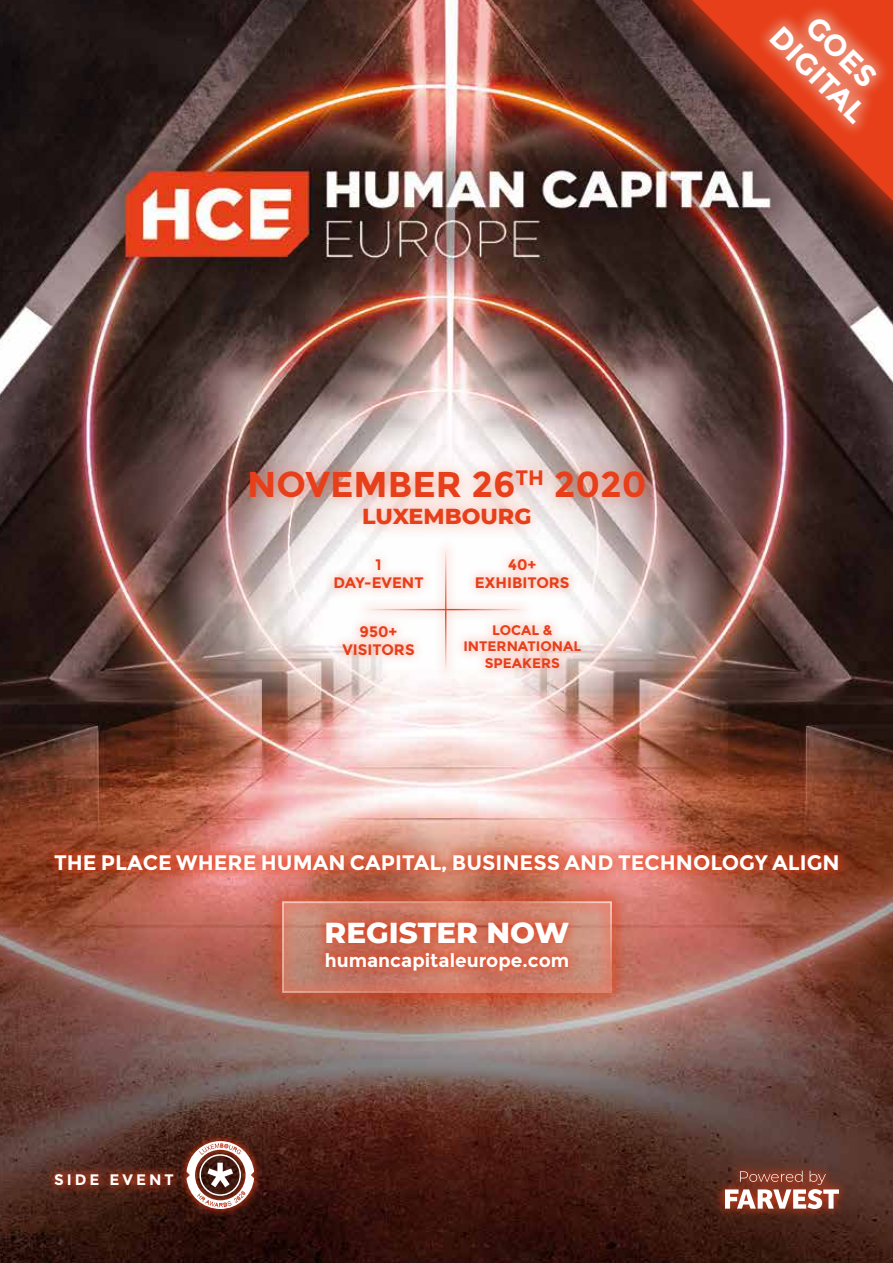
<style>
.page{position:relative;width:893px;height:1263px;background:#fff}
.page>*{position:absolute;margin:0;border:0;box-sizing:border-box;transform-origin:0 0}
.t1{font:700 35.85px "Montserrat";color:#e73f19}
.t2{font:700 30px "Montserrat";color:#fff}
.t3{font:800 29.4px "Montserrat";color:#fff}
.t4{font:800 22.2px "Montserrat";color:#e73f19}
.t5{font:700 21px "Montserrat";color:#fff}
.t6{font:700 18.75px "Montserrat";color:#fff}
.t7{font:700 15.15px/18.1px "Montserrat";color:#e73f19;text-align:center}
.t8{font:700 15.15px "Montserrat";letter-spacing:.2em;color:#fff}
.t9{font:700 13.8px/16.5px "Montserrat";color:#e73f19;text-align:center}
</style>
<div class="page">
<img style="left:0;top:0;width:893px;height:1263px">
<div style="left:42px;top:842px;width:809px;height:43px;background:#e73f19;opacity:.75"></div>
<div style="left:44px;top:1164px;width:140px;height:32px;background:#e73f19;opacity:.75"></div>
<div style="left:713px;top:1159px;width:137px;height:61px;background:#e73f19;opacity:.75"></div>
<svg style="left:725px;top:1171px;width:114px;height:38px"></svg>
<div style="left:268px;top:887px;width:358px;height:119px;background:#e73f19;opacity:.75"></div>
<svg style="left:282px;top:901px;width:330px;height:92px;background:#d18672"></svg>
<div style="left:313px;top:908px;width:269px;height:74px;background:#e73f19;opacity:.75"></div>
<div style="left:178px;top:1132px;width:84px;height:85px;background:#e73f19;opacity:.75"></div>
<svg style="left:187px;top:1141px;width:67px;height:68px"></svg>
<div style="left:324px;top:549px;width:267px;height:130px;background:#e73f19;opacity:.36"></div>
<div style="left:356px;top:598px;width:180px;height:23px;background:#e73f19;opacity:.36"></div>
<hr style="left:366px;top:609px;width:160px;height:1px;background:#e73f19">
<div style="left:434px;top:537px;width:23px;height:145px;background:#e73f19;opacity:.36"></div>
<hr style="left:445px;top:547px;width:1px;height:125px;background:#e73f19">
<div style="left:234px;top:454px;width:427px;height:87px;background:#e73f19;opacity:.36"></div>
<img style="left:630px;top:0;width:263px;height:263px">
<img style="left:670px;top:0;width:223px;height:225px">
<svg style="left:693px;top:0;width:200px;height:200px;background:#9d4531"></svg>
<h2 class="t2" style="left:823px;top:8px;width:88px;rotate:45deg">GOES</h2>
<h2 class="t2" style="left:788px;top:19px;width:123px;rotate:45deg">DIGITAL</h2>
<h1 class="t1" style="left:247px;top:463px;width:401px">NOVEMBER 26<sup>TH</sup> 2020</h1>
<p class="t4" style="left:362px;top:500px;width:171px">LUXEMBOURG</p>
<p class="t7" style="left:333px;top:556px;width:92px">1<br>DAY-EVENT</p>
<p class="t7" style="left:342px;top:622px;width:74px">950+<br>VISITORS</p>
<p class="t7" style="left:475px;top:556px;width:96px">40+<br>EXHIBITORS</p>
<p class="t9" style="left:463px;top:622px;width:119px">LOCAL &amp;<br>INTERNATIONAL<br>SPEAKERS</p>
<p class="t5" style="left:54px;top:850px;width:787px">THE PLACE WHERE HUMAN CAPITAL, BUSINESS AND TECHNOLOGY ALIGN</p>
<p class="t8" style="left:54px;top:1171px;width:121px">SIDE EVENT</p>
<h3 class="t3" style="left:325px;top:910px;width:246px">REGISTER NOW</h3>
<p class="t6" style="left:325px;top:949px;width:246px">humancapitaleurope.com</p>
</div>
